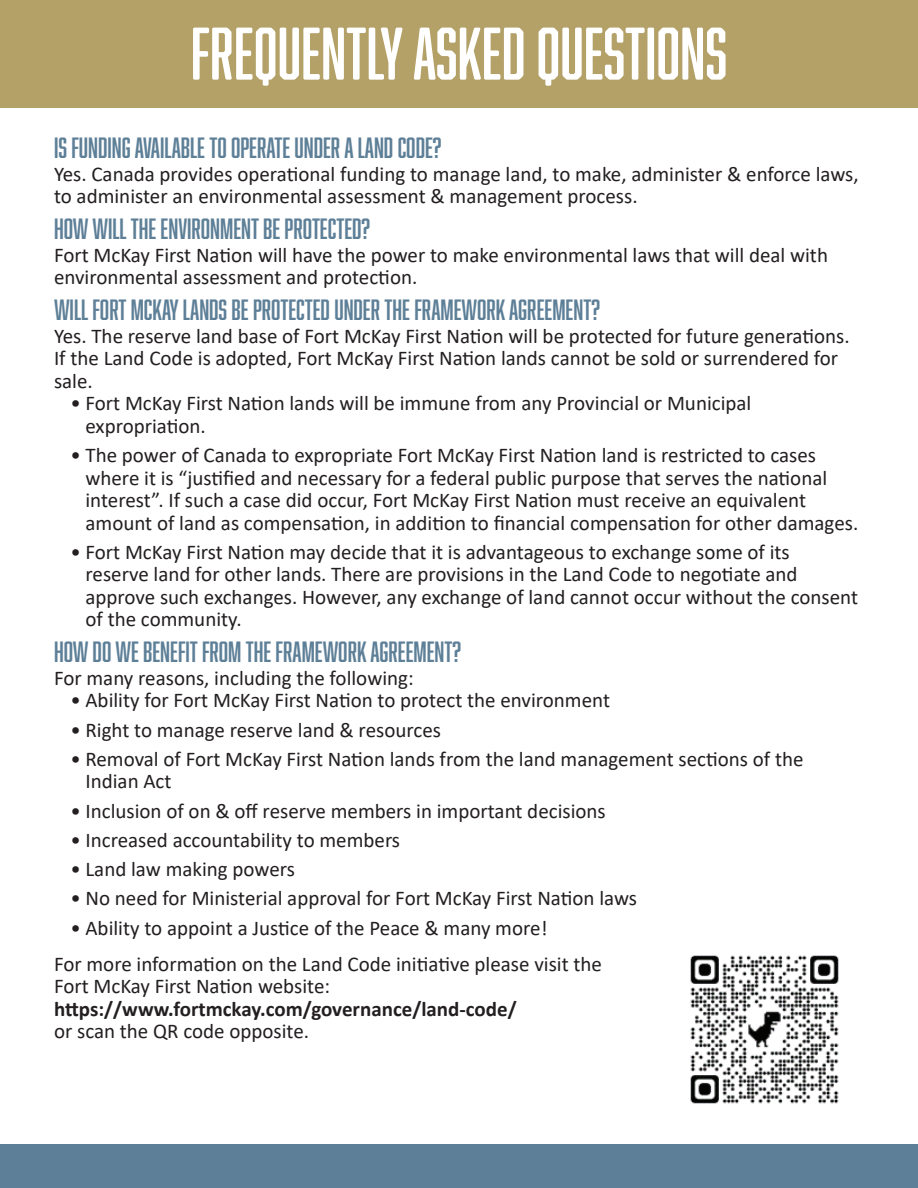
<style>
.page{position:relative;width:918px;height:1188px;background:#fff}
.page>*{position:absolute;margin:0;border:0;box-sizing:border-box;transform-origin:0 0}
.t1{font:68.55px "Abolition Soft";color:#fff}
.t2{font:27px "Abolition";color:#5d7f97}
.t3{font:21px/22.5px "Calibri";color:#231f20}
.t4{font:700 21px "Calibri";color:#231f20}
</style>
<div class="page">
<div style="left:0;top:0;width:918px;height:108px;background:#b3a168"></div>
<div style="left:0;top:1145px;width:918px;height:43px;background:#5d7f97"></div>
<img style="left:690px;top:955px;width:149px;height:149px">
<h1 class="t1" style="left:191px;top:14px;width:538px">FREQUENTLY ASKED QUESTIONS</h1>
<p class="t2" style="left:54px;top:133px;width:389px">IS FUNDING AVAILABLE TO OPERATE UNDER A LAND CODE?</p>
<p class="t3" style="left:54px;top:162px;width:806px">Yes. Canada provides operational funding to manage land, to make, administer &amp; enforce laws, to administer an environmental assessment &amp; management process.</p>
<p class="t2" style="left:54px;top:214px;width:318px">HOW WILL THE ENVIRONMENT BE PROTECTED?</p>
<p class="t3" style="left:54px;top:243px;width:776px">Fort McKay First Nation will have the power to make environmental laws that will deal with environmental assessment and protection.</p>
<p class="t2" style="left:54px;top:295px;width:547px">WILL FORT MCKAY LANDS BE PROTECTED UNDER THE FRAMEWORK AGREEMENT?</p>
<p class="t3" style="left:54px;top:324px;width:797px">Yes. The reserve land base of Fort McKay First Nation will be protected for future generations.<br>If the Land Code is adopted, Fort McKay First Nation lands cannot be sold or surrendered for sale.</p>
<p class="t3" style="left:86px;top:392px;width:667px;text-indent:-15px">• Fort McKay First Nation lands will be immune from any Provincial or Municipal expropriation.</p>
<p class="t3" style="left:86px;top:443px;width:774px;text-indent:-15px">• The power of Canada to expropriate Fort McKay First Nation land is restricted to cases where it is “justified and necessary for a federal public purpose that serves the national interest”. If such a case did occur, Fort McKay First Nation must receive an equivalent amount of land as compensation, in addition to financial compensation for other damages.</p>
<p class="t3" style="left:86px;top:540px;width:774px;text-indent:-15px">• Fort McKay First Nation may decide that it is advantageous to exchange some of its reserve land for other lands. There are provisions in the Land Code to negotiate and approve such exchanges. However, any exchange of land cannot occur without the consent of the community.</p>
<p class="t2" style="left:54px;top:637px;width:409px">HOW DO WE BENEFIT FROM THE FRAMEWORK AGREEMENT?</p>
<p class="t3" style="left:54px;top:666px;width:361px">For many reasons, including the following:</p>
<p class="t3" style="left:71px;top:689px;width:541px">• Ability for Fort McKay First Nation to protect the environment</p>
<p class="t3" style="left:71px;top:718px;width:372px">• Right to manage reserve land &amp; resources</p>
<p class="t3" style="left:86px;top:747px;width:720px;text-indent:-15px">• Removal of Fort McKay First Nation lands from the land management sections of the<br>Indian Act</p>
<p class="t3" style="left:71px;top:799px;width:537px">• Inclusion of on &amp; off reserve members in important decisions</p>
<p class="t3" style="left:71px;top:828px;width:331px">• Increased accountability to members</p>
<p class="t3" style="left:71px;top:857px;width:226px">• Land law making powers</p>
<p class="t3" style="left:71px;top:887px;width:568px">• No need for Ministerial approval for Fort McKay First Nation laws</p>
<p class="t3" style="left:54px;top:909px;width:550px;line-height:36px;text-indent:17px">• Ability to appoint a Justice of the Peace &amp; many more!<br>For more information on the Land Code initiative please visit the</p>
<p class="t3" style="left:54px;top:974px;width:278px">Fort McKay First Nation website:</p>
<p class="t4" style="left:54px;top:994px;width:464px">https://www.fortmckay.com/governance/land-code/</p>
<p class="t3" style="left:54px;top:1019px;width:257px">or scan the QR code opposite.</p>
</div>
